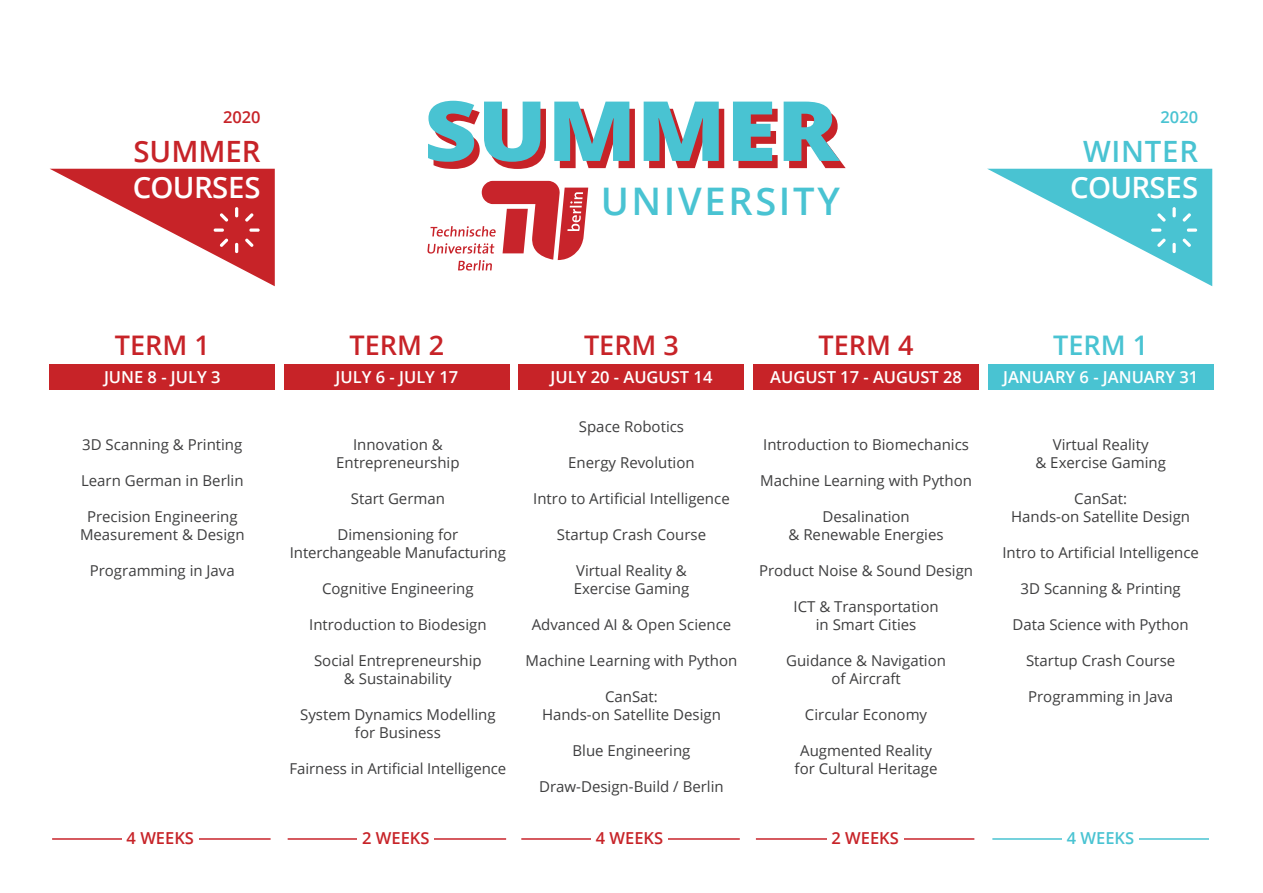
<style>
.page{position:relative;width:1263px;height:893px;background:#fff}
.page>*{position:absolute;margin:0;border:0;box-sizing:border-box;transform-origin:0 0}
.t1{font:800 83.1px "Open Sans";color:#c72328;scale:1.11 1}
.t2{font:600 37.95px "Open Sans";letter-spacing:.07em;color:#49c3d2}
.t3{font:600 29.4px "Open Sans";letter-spacing:-.025em;color:#fff}
.t4{font:600 29.4px "Open Sans";color:#c72328}
.t5{font:600 29.4px "Open Sans";letter-spacing:.025em;color:#49c3d2}
.t6{font:600 27px "Open Sans";color:#c72328}
.t7{font:600 27px "Open Sans";color:#49c3d2}
.t8{font:600 16.5px "Open Sans";color:#fff}
.t9{font:600 16.5px "Open Sans";color:#c72328}
.t10{font:600 16.5px "Open Sans";color:#49c3d2}
.t11{font:15px "Open Sans";color:#3e3e3f}
.s1{color:#fff}
</style>
<div class="page">
<div style="left:50px;top:365px;width:225px;height:25px;background:#c72328"></div>
<div style="left:284px;top:365px;width:225px;height:25px;background:#c72328"></div>
<div style="left:519px;top:365px;width:225px;height:25px;background:#c72328"></div>
<div style="left:753px;top:365px;width:226px;height:25px;background:#c72328"></div>
<div style="left:988px;top:365px;width:225px;height:25px;background:#49c3d2"></div>
<hr style="left:52px;top:838px;width:219px;height:2px;background:#c8242b">
<hr style="left:288px;top:838px;width:218px;height:2px;background:#c8242b">
<hr style="left:521px;top:838px;width:219px;height:2px;background:#c8242b">
<hr style="left:756px;top:838px;width:218px;height:2px;background:#c8242b">
<hr style="left:992px;top:838px;width:217px;height:2px;background:#49c3d2">
<div style="left:122px;top:832px;width:76px;height:16px;background:#fff"></div>
<div style="left:358px;top:832px;width:76px;height:16px;background:#fff"></div>
<div style="left:591px;top:832px;width:77px;height:16px;background:#fff"></div>
<div style="left:827px;top:832px;width:76px;height:16px;background:#fff"></div>
<div style="left:1062px;top:832px;width:77px;height:16px;background:#fff"></div>
<svg style="left:50px;top:169px;width:225px;height:117px"></svg>
<svg style="left:988px;top:169px;width:224px;height:117px"></svg>
<svg style="left:427px;top:181px;width:161px;height:90px"></svg>
<p class="t9" style="left:223px;top:106px;width:39px">2020</p>
<p class="t4" style="left:133px;top:131px;width:129px">SUMMER</p>
<p class="t3" style="left:133px;top:167px;width:129px">COURSES</p>
<p class="t1" style="left:429px;top:75px;width:375px">SUMMER</p>
<p class="t2" style="left:601px;top:175px;width:241px">UNIVERSITY</p>
<p class="t10" style="left:1160px;top:106px;width:39px">2020</p>
<p class="t5" style="left:1083px;top:131px;width:117px">WINTER</p>
<p class="t3" style="left:1070px;top:167px;width:129px">COURSES</p>
<p class="t6" style="left:115px;top:326px;width:96px">TERM 1</p>
<p class="t8" style="left:104px;top:366px;width:118px">JUNE 8 - JULY 3</p>
<p class="t11" style="left:82px;top:434px;width:162px">3D Scanning &amp; Printing</p>
<p class="t11" style="left:81px;top:470px;width:164px">Learn German in Berlin</p>
<p class="t11" style="left:87px;top:506px;width:152px">Precision Engineering</p>
<p class="t11" style="left:80px;top:524px;width:166px">Measurement &amp; Design</p>
<p class="t11" style="left:90px;top:560px;width:147px">Programming in Java</p>
<p class="t6" style="left:349px;top:326px;width:96px">TERM 2</p>
<p class="t8" style="left:336px;top:366px;width:124px">JULY 6 - JULY 17</p>
<p class="t11" style="left:353px;top:434px;width:91px">Innovation &amp;</p>
<p class="t11" style="left:336px;top:452px;width:125px">Entrepreneurship</p>
<p class="t11" style="left:351px;top:488px;width:96px">Start German</p>
<p class="t11" style="left:337px;top:524px;width:122px">Dimensioning for</p>
<p class="t11" style="left:290px;top:542px;width:217px">Interchangeable Manufacturing</p>
<p class="t11" style="left:322px;top:578px;width:153px">Cognitive Engineering</p>
<p class="t11" style="left:309px;top:614px;width:179px">Introduction to Biodesign</p>
<p class="t11" style="left:314px;top:650px;width:169px">Social Entrepreneurship</p>
<p class="t11" style="left:344px;top:668px;width:109px">&amp; Sustainability</p>
<p class="t11" style="left:300px;top:704px;width:197px">System Dynamics Modelling</p>
<p class="t11" style="left:355px;top:722px;width:87px">for Business</p>
<p class="t11" style="left:290px;top:758px;width:218px">Fairness in Artificial Intelligence</p>
<p class="t6" style="left:584px;top:326px;width:96px">TERM 3</p>
<p class="t8" style="left:551px;top:366px;width:163px">JULY 20 - AUGUST 14</p>
<p class="t11" style="left:579px;top:416px;width:107px">Space Robotics</p>
<p class="t11" style="left:568px;top:452px;width:128px">Energy Revolution</p>
<p class="t11" style="left:533px;top:488px;width:198px">Intro to Artificial Intelligence</p>
<p class="t11" style="left:557px;top:524px;width:151px">Startup Crash Course</p>
<p class="t11" style="left:576px;top:560px;width:112px">Virtual Reality &amp;</p>
<p class="t11" style="left:574px;top:578px;width:117px">Exercise Gaming</p>
<p class="t11" style="left:532px;top:614px;width:201px">Advanced AI &amp; Open Science</p>
<p class="t11" style="left:526px;top:650px;width:213px">Machine Learning with Python</p>
<p class="t11" style="left:605px;top:686px;width:54px">CanSat:</p>
<p class="t11" style="left:542px;top:704px;width:180px">Hands-on Satellite Design</p>
<p class="t11" style="left:572px;top:740px;width:119px">Blue Engineering</p>
<p class="t11" style="left:539px;top:776px;width:186px">Draw-Design-Build / Berlin</p>
<p class="t6" style="left:819px;top:326px;width:96px">TERM 4</p>
<p class="t8" style="left:770px;top:366px;width:193px">AUGUST 17 - AUGUST 28</p>
<p class="t11" style="left:763px;top:434px;width:207px">Introduction to Biomechanics</p>
<p class="t11" style="left:760px;top:470px;width:213px">Machine Learning with Python</p>
<p class="t11" style="left:822px;top:506px;width:89px">Desalination</p>
<p class="t11" style="left:788px;top:524px;width:157px">&amp; Renewable Energies</p>
<p class="t11" style="left:759px;top:560px;width:215px">Product Noise &amp; Sound Design</p>
<p class="t11" style="left:793px;top:596px;width:147px">ICT &amp; Transportation</p>
<p class="t11" style="left:816px;top:614px;width:102px">in Smart Cities</p>
<p class="t11" style="left:786px;top:650px;width:161px">Guidance &amp; Navigation</p>
<p class="t11" style="left:831px;top:668px;width:71px">of Aircraft</p>
<p class="t11" style="left:805px;top:704px;width:124px">Circular Economy</p>
<p class="t11" style="left:800px;top:740px;width:133px">Augmented Reality</p>
<p class="t11" style="left:795px;top:758px;width:144px">for Cultural Heritage</p>
<p class="t7" style="left:1053px;top:326px;width:96px">TERM 1</p>
<p class="t8" style="left:1003px;top:366px;width:197px">JANUARY 6 - JANUARY 31</p>
<p class="t11" style="left:1053px;top:434px;width:97px">Virtual Reality</p>
<p class="t11" style="left:1035px;top:452px;width:132px">&amp; Exercise Gaming</p>
<p class="t11" style="left:1074px;top:488px;width:54px">CanSat:</p>
<p class="t11" style="left:1011px;top:506px;width:180px">Hands-on Satellite Design</p>
<p class="t11" style="left:1002px;top:542px;width:198px">Intro to Artificial Intelligence</p>
<p class="t11" style="left:1020px;top:578px;width:162px">3D Scanning &amp; Printing</p>
<p class="t11" style="left:1012px;top:614px;width:178px">Data Science with Python</p>
<p class="t11" style="left:1026px;top:650px;width:151px">Startup Crash Course</p>
<p class="t11" style="left:1028px;top:686px;width:147px">Programming in Java</p>
<p class="t9" style="left:127px;top:827px;width:73px">4 WEEKS<span class="s1">.</span></p>
<p class="t9" style="left:362px;top:827px;width:73px">2 WEEKS<span class="s1">.</span></p>
<p class="t9" style="left:596px;top:827px;width:73px">4 WEEKS<span class="s1">.</span></p>
<p class="t9" style="left:831px;top:827px;width:73px">2 WEEKS<span class="s1">.</span></p>
<p class="t10" style="left:1067px;top:827px;width:73px">4 WEEKS<span class="s1">.</span></p>
</div>
